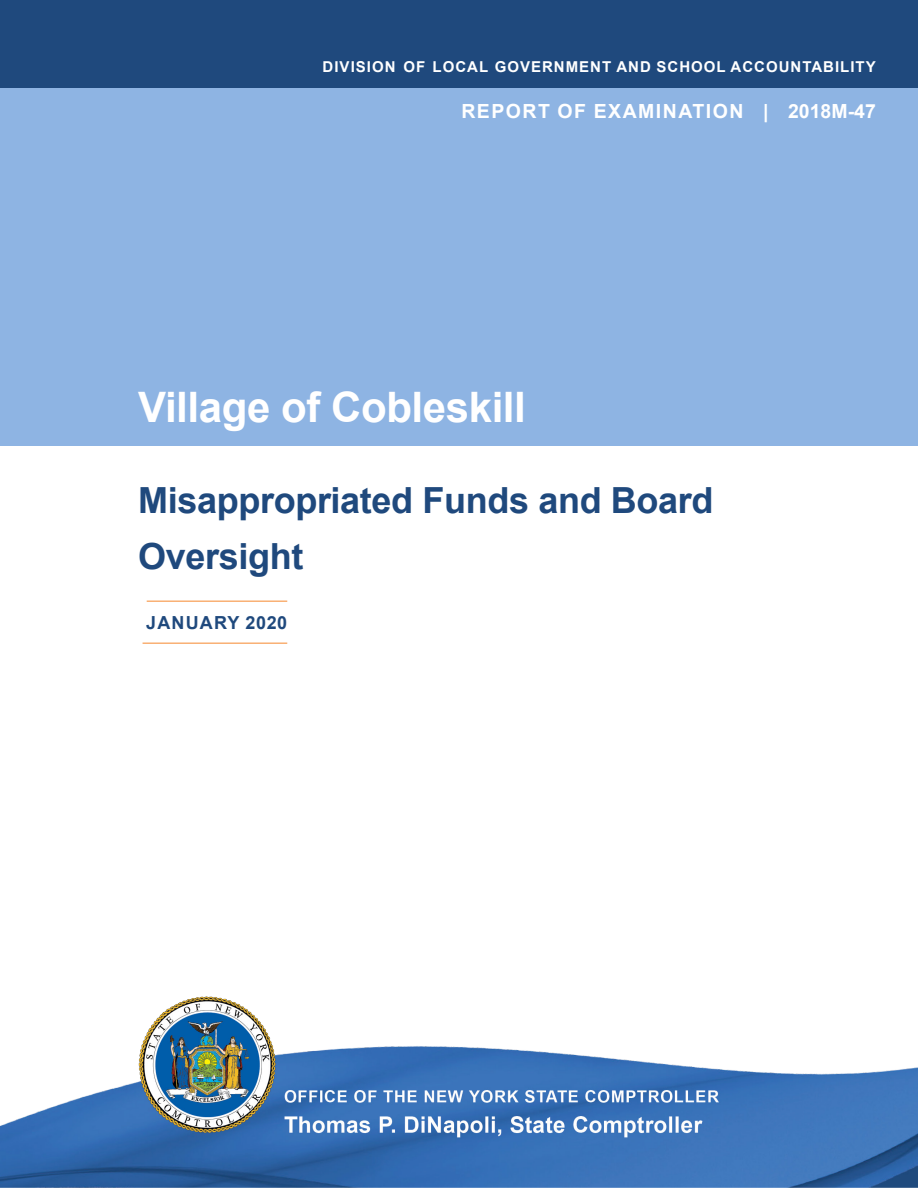
<style>
.page{position:relative;width:918px;height:1188px;background:#fff}
.page>*{position:absolute;margin:0;border:0;box-sizing:border-box;transform-origin:0 0}
.t1{font:700 42px "Arial";letter-spacing:-.01em;color:#fff}
.t2{font:700 36px/55.5px "Arial";letter-spacing:-.01em;color:#1f497d}
.t3{font:700 19.5px "Arial";letter-spacing:.075em;color:#fff}
.Sidebar_Text{font:700 18px "Arial";letter-spacing:.065em;color:#1f497d}
.t4{font:700 15px "Arial";letter-spacing:.065em;color:#fff}
</style>
<div class="page">
<div style="left:0;top:0;width:918px;height:446px;background:#8eb4e3"></div>
<div style="left:0;top:0;width:918px;height:88px;background:#1f497d"></div>
<hr style="left:147px;top:600px;width:140px;height:2px;background:#f9b074">
<hr style="left:143px;top:642px;width:144px;height:2px;background:#f9b074">
<img style="left:0;top:996px;width:918px;height:192px">
<p class="t4" style="left:323px;top:56px;width:555px">DIVISION OF LOCAL GOVERNMENT AND SCHOOL ACCOUNTABILITY</p>
<p class="t3" style="left:461px;top:97px;width:416px">REPORT OF EXAMINATION | 2018M-47</p>
<p class="t1" style="left:138px;top:377px;width:389px">Village of Cobleskill</p>
<p class="t2" style="left:138px;top:473px;width:577px">Misappropriated Funds and Board<br>Oversight</p>
<p class="Sidebar_Text" style="left:146px;top:610px;width:143px">JANUARY 2020</p>
</div>
